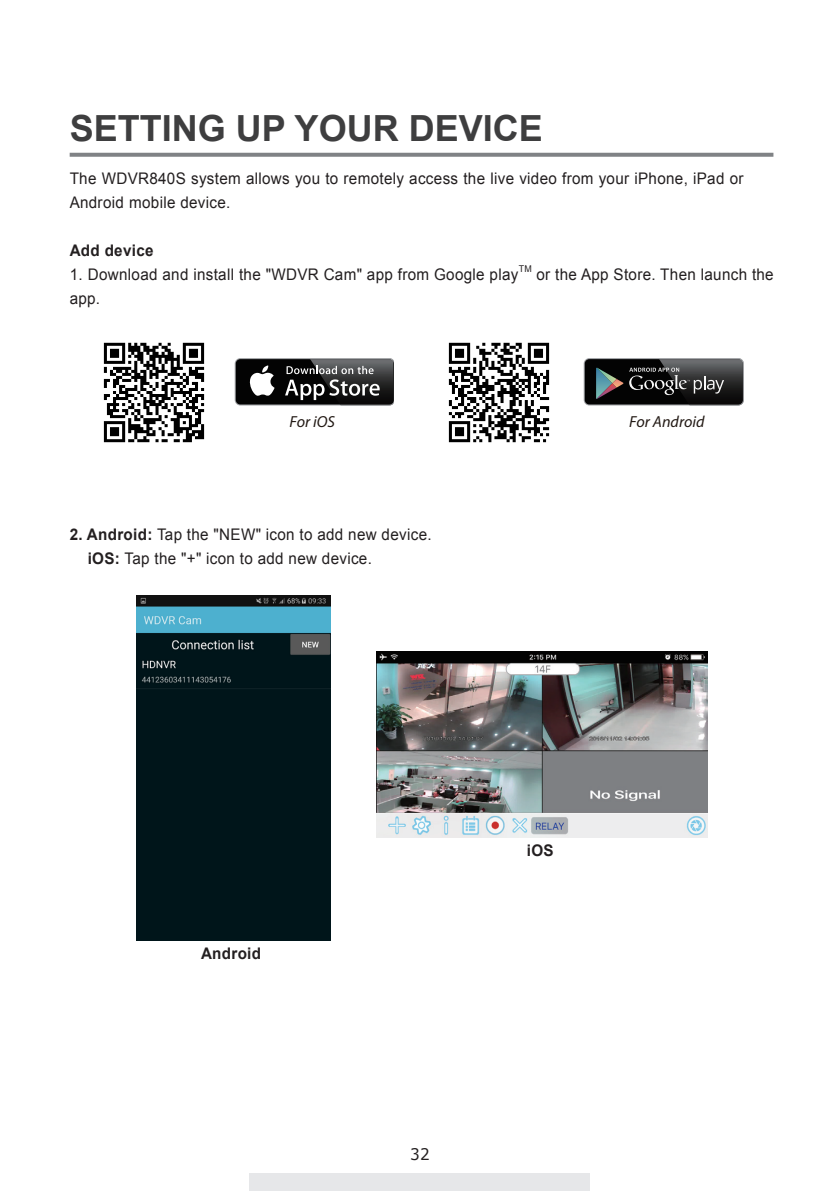
<style>
.page{position:relative;width:840px;height:1191px;background:#fff}
.page>*{position:absolute;margin:0;border:0;box-sizing:border-box;transform-origin:0 0}
.t1{font:700 36px "Arial";color:#3e3e3f}
.t2{font:16px/24px "Arial";letter-spacing:.02em;color:#231f20;scale:.95 1}
.t3{font:700 16px "Arial";letter-spacing:.02em;color:#231f20;scale:.95 1}
.t4{font:italic 16px "Myriad Pro";color:#221914}
.t5{font:16px "Verdana";color:#231f20;scale:.95 1}
.t6{font:9.4px "Arial";color:#231f20;scale:.95 1}
.s1{font-weight:700}
.s2{font-style:inherit}
</style>
<div class="page">
<div style="left:249px;top:1174px;width:341px;height:17px;background:#e6e7e9"></div>
<svg style="left:70px;top:153px;width:703px;height:4px;fill:#808285"></svg>
<img style="left:448px;top:342px;width:102px;height:101px">
<img style="left:103px;top:342px;width:102px;height:101px">
<svg style="left:234px;top:358px;width:159px;height:47px"></svg>
<svg style="left:583px;top:358px;width:160px;height:47px"></svg>
<div style="left:584px;top:359px;width:158px;height:45px;background:#030303;border-radius:5px"></div>
<img style="left:658px;top:358px;width:85px;height:47px">
<img style="left:658px;top:359px;width:84px;height:45px">
<svg style="left:596px;top:368px;width:27px;height:31px"></svg>
<svg style="left:629px;top:368px;width:94px;height:27px"></svg>
<img style="left:136px;top:595px;width:194px;height:345px">
<img style="left:376px;top:651px;width:330px;height:186px">
<p class="t1" style="left:70px;top:105px;width:474px">SETTING UP YOUR DEVICE</p>
<p class="t2" style="left:70px;top:166px;width:710px">The WDVR840S system allows you to remotely access the live video from your iPhone, iPad or<br>Android mobile device.</p>
<p class="t3" style="left:70px;top:239px;width:90px">Add device</p>
<p class="t2" style="left:70px;top:262px;width:473px">1. Download and install the "WDVR Cam" app from Google play</p>
<p class="t6" style="left:518px;top:262px;width:15px">TM</p>
<p class="t2" style="left:536px;top:262px;width:251px">or the App Store. Then launch the</p>
<p class="t2" style="left:70px;top:286px;width:34px">app.</p>
<p class="t4" style="left:289px;top:412px;width:47px">For iOS</p>
<p class="t4" style="left:628px;top:412px;width:77px">For Android</p>
<p class="t2" style="left:70px;top:523px;width:382px"><span class="s1">2. Andr</span><span class="s1">oi</span><span class="s1">d:</span> Tap the "NEW" icon to add new device.</p>
<p class="t2" style="left:88px;top:547px;width:300px"><span class="s1">iOS:</span> Tap the "+" ic<span class="s2">on</span> to add new device.</p>
<p class="t3" style="left:201px;top:943px;width:65px">Andr<span class="s2">oi</span>d</p>
<p class="t3" style="left:526px;top:840px;width:30px">iOS</p>
<p class="t5" style="left:410px;top:1143px;width:22px">32</p>
</div>
